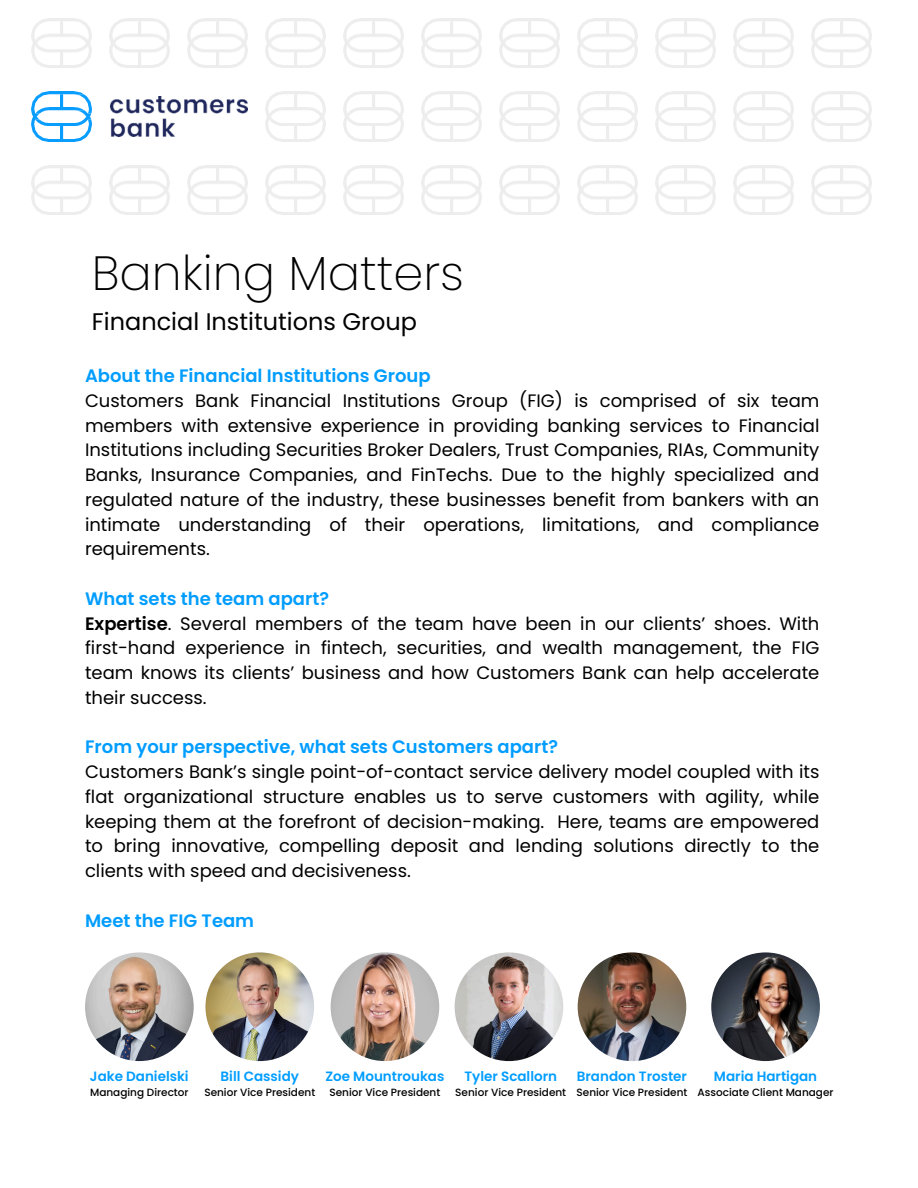
<style>
.page{position:relative;width:918px;height:1188px;background:#fff}
.page>*{position:absolute;margin:0;border:0;box-sizing:border-box;transform-origin:0 0}
.t1{font:200 48px "Poppins";color:#000}
.t2{font:24px "Poppins";color:#000}
.t3{font:18px/24.8px "Poppins";color:#000}
.t4{font:600 18px "Poppins";color:#009dff}
.t5{font:600 13.5px "Poppins";color:#009dff}
.t6{font:500 10.5px "Poppins";color:#000}
.s1{font-weight:600;color:#009dff}
.s2{font-weight:600}
</style>
<div class="page">
<img style="left:32px;top:92px;width:60px;height:49px">
<img style="left:110px;top:97px;width:137px;height:39px">
<img style="left:85px;top:952px;width:109px;height:109px;border-radius:50%">
<img style="left:455px;top:952px;width:108px;height:109px;border-radius:50%">
<img style="left:331px;top:952px;width:108px;height:109px;border-radius:50%">
<img style="left:578px;top:952px;width:108px;height:109px;border-radius:50%">
<img style="left:205px;top:952px;width:109px;height:109px;border-radius:50%">
<img style="left:711px;top:952px;width:109px;height:109px;border-radius:50%">
<p class="t1" style="left:92px;top:239px;width:374px">Banking Matters</p>
<p class="t2" style="left:92px;top:305px;width:327px">Financial Institutions Group</p>
<p class="t3" style="left:85px;top:364px;width:736px"><span class="s1">About the Financial Institutions Group<br></span>Customers Bank Financial Institutions Group (FIG) is comprised of six team members with extensive experience in providing banking services to Financial Institutions including Securities Broker Dealers, Trust Companies, RIAs, Community Banks, Insurance Companies, and FinTechs. Due to the highly specialized and regulated nature of the industry, these businesses benefit from bankers with an intimate understanding of their operations, limitations, and compliance requirements.</p>
<p class="t3" style="left:85px;top:586px;width:736px"><span class="s1">What sets the team apart?<br></span><span class="s2">Expertise</span>. Several members of the team have been in our clients’ shoes. With first-hand experience in fintech, securities, and wealth management, the FIG team knows its clients’ business and how Customers Bank can help accelerate their success.</p>
<p class="t3" style="left:85px;top:735px;width:736px"><span class="s1">From your perspective, what sets Customers apart?<br></span>Customers Bank’s single point-of-contact service delivery model coupled with its flat organizational structure enables us to serve customers with agility, while keeping them at the forefront of decision-making. Here, teams are empowered to bring innovative, compelling deposit and lending solutions directly to the clients with speed and decisiveness.</p>
<p class="t4" style="left:85px;top:908px;width:171px">Meet the FIG Team</p>
<p class="t5" style="left:90px;top:1067px;width:100px">Jake Danielski</p>
<p class="t6" style="left:90px;top:1085px;width:100px">Managing Director</p>
<p class="t5" style="left:221px;top:1067px;width:80px">Bill Cassidy</p>
<p class="t6" style="left:204px;top:1085px;width:112px">Senior Vice President</p>
<p class="t5" style="left:325px;top:1067px;width:120px">Zoe Mountroukas</p>
<p class="t6" style="left:329px;top:1085px;width:112px">Senior Vice President</p>
<p class="t5" style="left:464px;top:1067px;width:94px">Tyler Scallorn</p>
<p class="t6" style="left:455px;top:1085px;width:112px">Senior Vice President</p>
<p class="t5" style="left:577px;top:1067px;width:112px">Brandon Troster</p>
<p class="t6" style="left:577px;top:1085px;width:112px">Senior Vice President</p>
<p class="t5" style="left:714px;top:1067px;width:105px">Maria Hartigan</p>
<p class="t6" style="left:698px;top:1085px;width:138px">Associate Client Manager</p>
</div>
